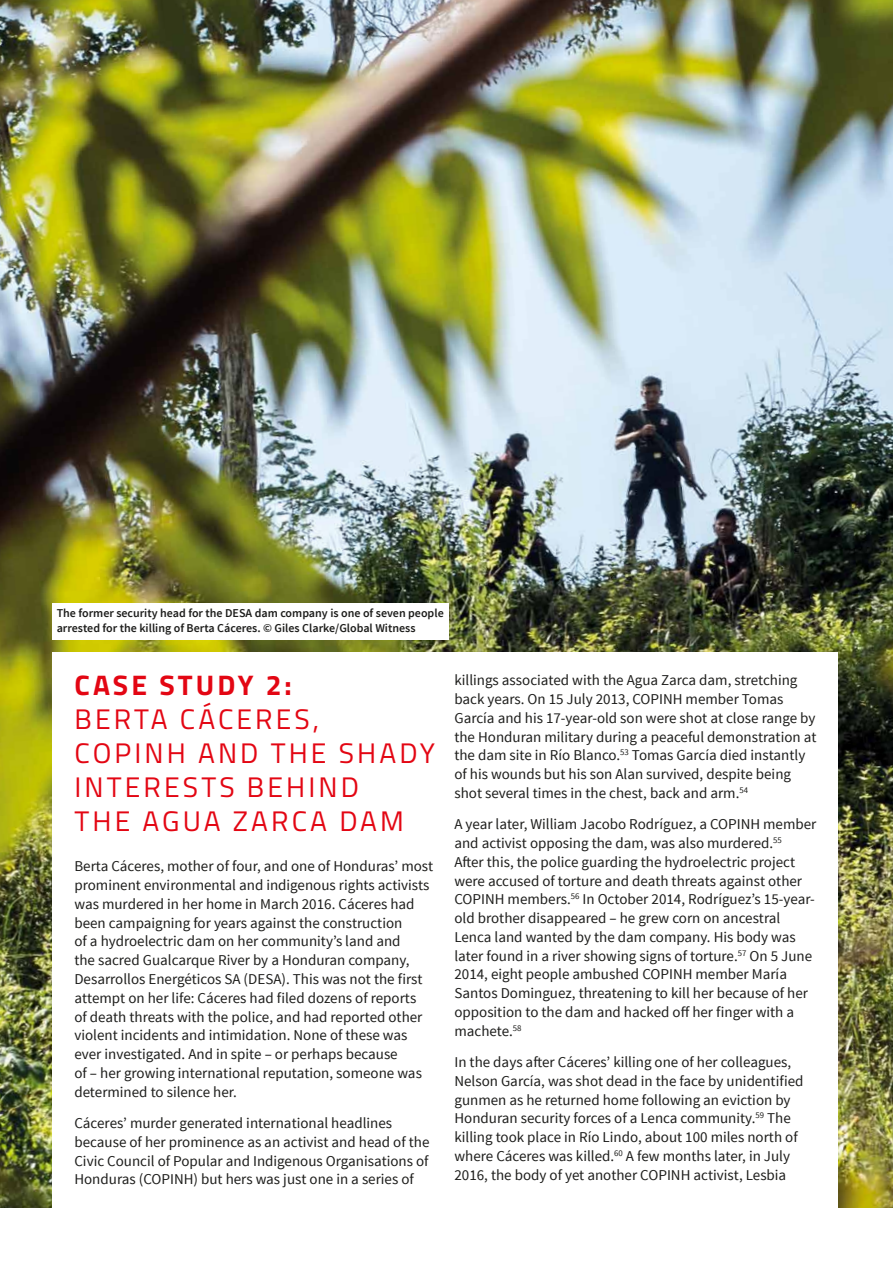
<style>
.page{position:relative;width:893px;height:1263px;background:#fff}
.page>*{position:absolute;margin:0;border:0;box-sizing:border-box;transform-origin:0 0}
.t1{font:28.35px/33.9px "Titillium";letter-spacing:.11em;color:#e30613}
.t2{font:700 28.35px "Titillium";letter-spacing:.11em;color:#e30613}
.t3{font:15px/18.8px "Source Sans Pro";color:#1d1d1b}
.t4{font:600 15px "Source Sans Pro";color:#1d1d1b}
.t5{font:600 12px/15px "Source Sans Pro";color:#1d1d1b}
</style>
<div class="page">
<img style="left:0;top:0;width:893px;height:1208px">
<div style="left:52px;top:652px;width:786px;height:611px;background:#fff"></div>
<div style="left:52px;top:603px;width:397px;height:37px;background:#fff"></div>
<p class="t5" style="left:57px;top:606px;width:389px">The former security head for the DESA dam company is one of seven people arrested for the killing of Berta Cáceres. © Giles Clarke/Global Witness</p>
<p class="t4" style="left:85px;top:624px;width:428px">XXXXXXXXXXXXXX XXXXXXXXXXXXXX © XXXXXXXXXXXXXXXXXXXXXX</p>
<h1 class="t2" style="left:75px;top:664px;width:219px">CASE STUDY 2:</h1>
<h1 class="t1" style="left:75px;top:701px;width:362px">BERTA CÁCERES,<br>COPINH AND THE SHADY<br>INTERESTS BEHIND<br>THE AGUA ZARCA DAM</h1>
<p class="t3" style="left:74px;top:857px;width:360px">Berta Cáceres, mother of four, and one of Honduras’ most prominent environmental and indigenous rights activists was murdered in her home in March 2016. Cáceres had been campaigning for years against the construction<br>of a hydroelectric dam on her community’s land and<br>the sacred Gualcarque River by a Honduran company, Desarrollos Energéticos SA (DESA). This was not the first attempt on her life: Cáceres had filed dozens of reports<br>of death threats with the police, and had reported other violent incidents and intimidation. None of these was ever investigated. And in spite – or perhaps because<br>of – her growing international reputation, someone was determined to silence her.</p>
<p class="t3" style="left:74px;top:1114px;width:357px">Cáceres’ murder generated international headlines because of her prominence as an activist and head of the Civic Council of Popular and Indigenous Organisations of Honduras (COPINH) but hers was just one in a series of</p>
<p class="t3" style="left:454px;top:671px;width:364px">killings associated with the Agua Zarca dam, stretching back years. On 15 July 2013, COPINH member Tomas García and his 17-year-old son were shot at close range by the Honduran military during a peaceful demonstration at the dam site in Río Blanco.<sup>53</sup> Tomas García died instantly of his wounds but his son Alan survived, despite being shot several times in the chest, back and arm.<sup>54</sup></p>
<p class="t3" style="left:454px;top:815px;width:363px">A year later, William Jacobo Rodríguez, a COPINH member and activist opposing the dam, was also murdered.<sup>55<br></sup>After this, the police guarding the hydroelectric project were accused of torture and death threats against other COPINH members.<sup>56</sup> In October 2014, Rodríguez’s 15-year&shy;old brother disappeared – he grew corn on ancestral Lenca land wanted by the dam company. His body was later found in a river showing signs of torture.<sup>57</sup> On 5 June 2014, eight people ambushed COPINH member María Santos Dominguez, threatening to kill her because of her opposition to the dam and hacked off her finger with a machete.<sup>58</sup></p>
<p class="t3" style="left:454px;top:1053px;width:351px">In the days after Cáceres’ killing one of her colleagues, Nelson García, was shot dead in the face by unidentified gunmen as he returned home following an eviction by Honduran security forces of a Lenca community.<sup>59</sup> The killing took place in Río Lindo, about 100 miles north of where Cáceres was killed.<sup>60</sup> A few months later, in July 2016, the body of yet another COPINH activist, Lesbia</p>
</div>
